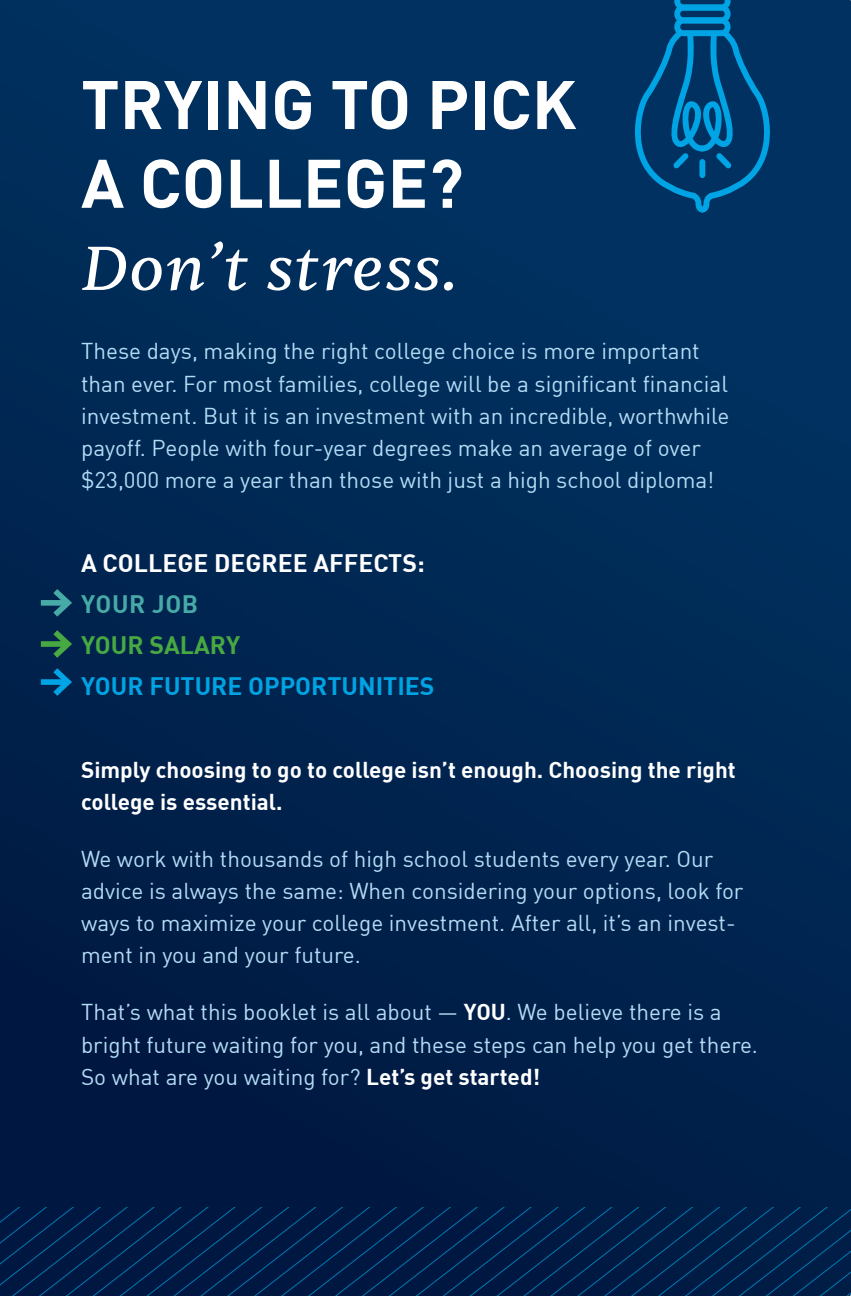
<style>
.page{position:relative;width:851px;height:1296px;background:#fff}
.page>*{position:absolute;margin:0;border:0;box-sizing:border-box;transform-origin:0 0}
.t1{font:700 67.5px/78.8px "DIN";color:#fff}
.t2{font:italic 63px "Sentient Variable";letter-spacing:.01em;color:#fff}
.t3{font:700 24.75px "DIN";color:#00a3e3}
.t4{font:700 24.75px "DIN";color:#fff}
.t5{font:700 24.75px "DIN";color:#48a942}
.t6{font:700 24.75px "DIN";letter-spacing:.02em;color:#48aaa7}
.t7{font:22.5px/32.2px "DIN";color:#b4dbf4}
.t8{font:700 22.5px/32.2px "DIN";color:#fff}
.s1{font-weight:700;color:#fff}
</style>
<div class="page">
<img style="left:0;top:0;width:850px;height:1208px">
<svg style="left:632px;top:0;width:140px;height:213px;background:#00497c"></svg>
<div style="left:699px;top:159px;width:6px;height:19px;background:#00a3e3;border-radius:3px"></div>
<div style="left:41px;top:600px;width:27px;height:6px;background:#48aaa7"></div>
<div style="left:41px;top:641px;width:27px;height:6px;background:#48a942"></div>
<div style="left:41px;top:679px;width:27px;height:6px;background:#00a3e3"></div>
<svg style="left:47px;top:583px;width:29px;height:119px;background:#0b425f"></svg>
<svg style="left:0;top:1208px;width:850px;height:88px;background:#001f49"></svg>
<h1 class="t1" style="left:81px;top:70px;width:497px">TRYING TO PICK<br>A COLLEGE?</h1>
<h2 class="t2" style="left:81px;top:241px;width:378px">Don’t stress.</h2>
<p class="t7" style="left:81px;top:337px;width:649px">These days, making the right college choice is more important than ever. For most families, college will be a significant financial investment. But it is an investment with an incredible, worthwhile payoff. People with four-year degrees make an average of over $23,000 more a year than those with just a high school diploma!</p>
<p class="t4" style="left:81px;top:552px;width:345px">A COLLEGE DEGREE AFFECTS:</p>
<p class="t6" style="left:81px;top:593px;width:118px">YOUR JOB</p>
<p class="t5" style="left:81px;top:635px;width:161px">YOUR SALARY</p>
<p class="t3" style="left:81px;top:676px;width:355px">YOUR FUTURE OPPORTUNITIES</p>
<p class="t8" style="left:81px;top:755px;width:656px">Simply choosing to go to college isn’t enough. Choosing the right college is essential.</p>
<p class="t7" style="left:81px;top:844px;width:663px">We work with thousands of high school students every year. Our advice is always the same: When considering your options, look for ways to maximize your college investment. After all, it’s an invest&shy;ment in you and your future.</p>
<p class="t7" style="left:81px;top:998px;width:678px">That’s what this booklet is all about — <span class="s1">YOU</span>. We believe there is a bright future waiting for you, and these steps can help you get there.<br>So what are you waiting for? <span class="s1">Let’s get started!</span></p>
</div>
